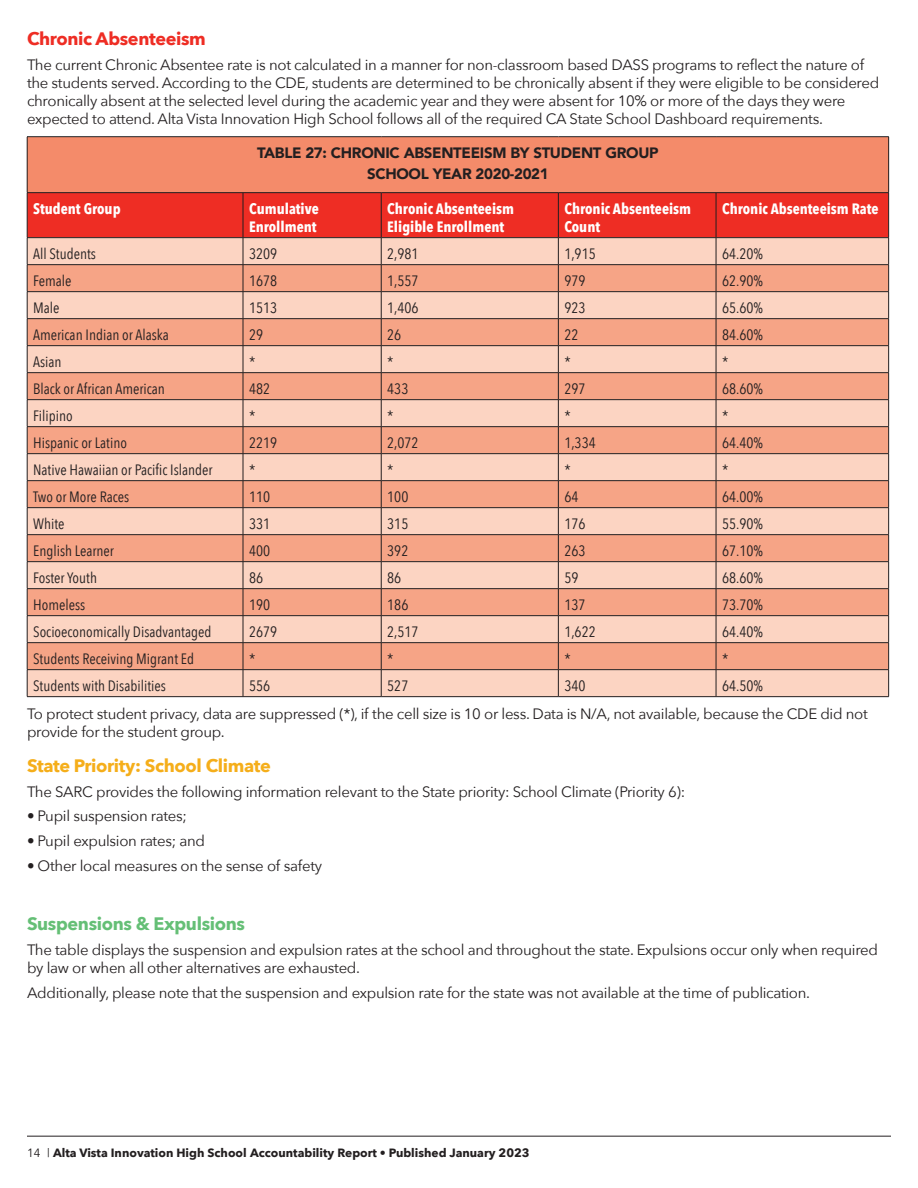
<style>
.page{position:relative;width:918px;height:1188px;background:#fff}
.page>*{position:absolute;margin:0;border:0;box-sizing:border-box;transform-origin:0 0}
.t1{font:700 18px "Avenir Next";letter-spacing:-.02em;color:#f5ae1a}
.t2{font:700 18px "Avenir Next";letter-spacing:-.02em;color:#65bf76}
.t3{font:700 18px "Avenir Next";letter-spacing:-.02em;color:#ee2d24}
.t4{font:15px/18px "Avenir Next";letter-spacing:-.02em;color:#231f20}
.t5{font:15px "Avenir Next Condensed";color:#231f20}
.t6{font:700 15px/18px "Avenir Next Condensed";color:#fff}
.t7{font:900 15px "Avenir";letter-spacing:-.02em;color:#231f20}
.t8{font:700 12px "Avenir Next";color:#231f20}
.s1{font-family:"Avenir";font-weight:400}
</style>
<div class="page">
<hr style="left:27px;top:1136px;width:864px;height:1px;background:#231f20">
<div style="left:27px;top:137px;width:862px;height:56px;background:#f48b6a"></div>
<hr style="left:27px;top:136px;width:216px;height:1px;background:#231f20">
<hr style="left:27px;top:137px;width:1px;height:55px;background:#231f20">
<hr style="left:243px;top:136px;width:138px;height:1px;background:#231f20">
<hr style="left:381px;top:136px;width:177px;height:1px;background:#231f20">
<hr style="left:558px;top:136px;width:158px;height:1px;background:#231f20">
<hr style="left:716px;top:136px;width:173px;height:1px;background:#231f20">
<hr style="left:888px;top:137px;width:1px;height:55px;background:#231f20">
<hr style="left:27px;top:192px;width:216px;height:1px;background:#231f20">
<hr style="left:243px;top:192px;width:138px;height:1px;background:#231f20">
<hr style="left:381px;top:192px;width:177px;height:1px;background:#231f20">
<hr style="left:558px;top:192px;width:158px;height:1px;background:#231f20">
<hr style="left:716px;top:192px;width:173px;height:1px;background:#231f20">
<svg style="left:27px;top:193px;width:862px;height:503px;background:#efaa94"></svg>
<hr style="left:27px;top:696px;width:216px;height:1px;background:#231f20">
<hr style="left:243px;top:696px;width:138px;height:1px;background:#231f20">
<hr style="left:381px;top:696px;width:177px;height:1px;background:#231f20">
<hr style="left:558px;top:696px;width:158px;height:1px;background:#231f20">
<hr style="left:716px;top:696px;width:173px;height:1px;background:#231f20">
<p class="t3" style="left:27px;top:23px;width:180px">Chronic Absenteeism</p>
<p class="t4" style="left:27px;top:55px;width:854px">The current Chronic Absentee rate is not calculated in a manner for non-classroom based DASS programs to reflect the nature of the students served. According to the CDE, students are determined to be chronically absent if they were eligible to be considered chronically absent at the selected level during the academic year and they were absent for 10% or more of the days they were expected to attend. Alta Vista Innovation High School follows all of the required CA State School Dashboard requirements.</p>
<p class="t7" style="left:257px;top:140px;width:403px">TABLE 27: CHRONIC ABSENTEEISM BY STUDENT GROUP</p>
<p class="t7" style="left:367px;top:161px;width:183px">SCHOOL YEAR 2020-2021</p>
<p class="t6" style="left:33px;top:199px;width:89px">Student Group</p>
<p class="t6" style="left:249px;top:199px;width:71px">Cumulative<br>Enrollment</p>
<p class="t6" style="left:387px;top:199px;width:128px">Chronic Absenteeism<br>Eligible Enrollment</p>
<p class="t6" style="left:564px;top:199px;width:128px">Chronic Absenteeism<br>Count</p>
<p class="t6" style="left:722px;top:199px;width:158px">Chronic Absenteeism Rate</p>
<p class="t5" style="left:33px;top:241px;width:64px">All Students</p>
<p class="t5" style="left:249px;top:241px;width:30px">3209</p>
<p class="t5" style="left:387px;top:241px;width:33px">2,981</p>
<p class="t5" style="left:564px;top:241px;width:33px">1,915</p>
<p class="t5" style="left:722px;top:241px;width:42px">64.20%</p>
<p class="t5" style="left:33px;top:268px;width:40px">Female</p>
<p class="t5" style="left:249px;top:268px;width:30px">1678</p>
<p class="t5" style="left:387px;top:268px;width:33px">1,557</p>
<p class="t5" style="left:564px;top:268px;width:23px">979</p>
<p class="t5" style="left:722px;top:268px;width:42px">62.90%</p>
<p class="t5" style="left:33px;top:295px;width:28px">Male</p>
<p class="t5" style="left:249px;top:295px;width:30px">1513</p>
<p class="t5" style="left:387px;top:295px;width:33px">1,406</p>
<p class="t5" style="left:564px;top:295px;width:23px">923</p>
<p class="t5" style="left:722px;top:295px;width:42px">65.60%</p>
<p class="t5" style="left:33px;top:322px;width:137px">American Indian or Alaska</p>
<p class="t5" style="left:249px;top:322px;width:16px">29</p>
<p class="t5" style="left:387px;top:322px;width:16px">26</p>
<p class="t5" style="left:564px;top:322px;width:16px">22</p>
<p class="t5" style="left:722px;top:322px;width:42px">84.60%</p>
<p class="t5" style="left:33px;top:349px;width:30px">Asian</p>
<p class="t5" style="left:249px;top:349px;width:8px">*</p>
<p class="t5" style="left:387px;top:349px;width:8px">*</p>
<p class="t5" style="left:564px;top:349px;width:8px">*</p>
<p class="t5" style="left:722px;top:349px;width:8px">*</p>
<p class="t5" style="left:33px;top:376px;width:133px">Black or African American</p>
<p class="t5" style="left:249px;top:376px;width:23px">482</p>
<p class="t5" style="left:387px;top:376px;width:23px">433</p>
<p class="t5" style="left:564px;top:376px;width:23px">297</p>
<p class="t5" style="left:722px;top:376px;width:42px">68.60%</p>
<p class="t5" style="left:33px;top:403px;width:41px">Filipino</p>
<p class="t5" style="left:249px;top:403px;width:8px">*</p>
<p class="t5" style="left:387px;top:403px;width:8px">*</p>
<p class="t5" style="left:564px;top:403px;width:8px">*</p>
<p class="t5" style="left:722px;top:403px;width:8px">*</p>
<p class="t5" style="left:33px;top:430px;width:95px">Hispanic or Latino</p>
<p class="t5" style="left:249px;top:430px;width:30px">2219</p>
<p class="t5" style="left:387px;top:430px;width:33px">2,072</p>
<p class="t5" style="left:564px;top:430px;width:33px">1,334</p>
<p class="t5" style="left:722px;top:430px;width:42px">64.40%</p>
<p class="t5" style="left:33px;top:457px;width:181px">Native Hawaiian or Pacific Islander</p>
<p class="t5" style="left:249px;top:457px;width:8px">*</p>
<p class="t5" style="left:387px;top:457px;width:8px">*</p>
<p class="t5" style="left:564px;top:457px;width:8px">*</p>
<p class="t5" style="left:722px;top:457px;width:8px">*</p>
<p class="t5" style="left:33px;top:484px;width:98px">Two or More Races</p>
<p class="t5" style="left:249px;top:484px;width:23px">110</p>
<p class="t5" style="left:387px;top:484px;width:23px">100</p>
<p class="t5" style="left:564px;top:484px;width:16px">64</p>
<p class="t5" style="left:722px;top:484px;width:42px">64.00%</p>
<p class="t5" style="left:33px;top:511px;width:33px">White</p>
<p class="t5" style="left:249px;top:511px;width:23px">331</p>
<p class="t5" style="left:387px;top:511px;width:23px">315</p>
<p class="t5" style="left:564px;top:511px;width:23px">176</p>
<p class="t5" style="left:722px;top:511px;width:42px">55.90%</p>
<p class="t5" style="left:33px;top:538px;width:82px">English Learner</p>
<p class="t5" style="left:249px;top:538px;width:23px">400</p>
<p class="t5" style="left:387px;top:538px;width:23px">392</p>
<p class="t5" style="left:564px;top:538px;width:23px">263</p>
<p class="t5" style="left:722px;top:538px;width:42px">67.10%</p>
<p class="t5" style="left:33px;top:565px;width:65px">Foster Youth</p>
<p class="t5" style="left:249px;top:565px;width:16px">86</p>
<p class="t5" style="left:387px;top:565px;width:16px">86</p>
<p class="t5" style="left:564px;top:565px;width:16px">59</p>
<p class="t5" style="left:722px;top:565px;width:42px">68.60%</p>
<p class="t5" style="left:33px;top:592px;width:53px">Homeless</p>
<p class="t5" style="left:249px;top:592px;width:23px">190</p>
<p class="t5" style="left:387px;top:592px;width:23px">186</p>
<p class="t5" style="left:564px;top:592px;width:23px">137</p>
<p class="t5" style="left:722px;top:592px;width:42px">73.70%</p>
<p class="t5" style="left:33px;top:619px;width:180px">Socioeconomically Disadvantaged</p>
<p class="t5" style="left:249px;top:619px;width:30px">2679</p>
<p class="t5" style="left:387px;top:619px;width:33px">2,517</p>
<p class="t5" style="left:564px;top:619px;width:33px">1,622</p>
<p class="t5" style="left:722px;top:619px;width:42px">64.40%</p>
<p class="t5" style="left:33px;top:646px;width:162px">Students Receiving Migrant Ed</p>
<p class="t5" style="left:249px;top:646px;width:8px">*</p>
<p class="t5" style="left:387px;top:646px;width:8px">*</p>
<p class="t5" style="left:564px;top:646px;width:8px">*</p>
<p class="t5" style="left:722px;top:646px;width:8px">*</p>
<p class="t5" style="left:33px;top:673px;width:134px">Students with Disabilities</p>
<p class="t5" style="left:249px;top:673px;width:23px">556</p>
<p class="t5" style="left:387px;top:673px;width:23px">527</p>
<p class="t5" style="left:564px;top:673px;width:23px">340</p>
<p class="t5" style="left:722px;top:673px;width:42px">64.50%</p>
<p class="t4" style="left:27px;top:704px;width:842px">To protect student privacy, data are suppressed (*), if the cell size is 10 or less. Data is N/A, not available, because the CDE did not provide for the student group.</p>
<p class="t1" style="left:27px;top:750px;width:245px">State Priority: School Climate</p>
<p class="t4" style="left:27px;top:782px;width:660px">The SARC provides the following information relevant to the State priority: School Climate (Priority 6):</p>
<p class="t4" style="left:27px;top:806px;width:162px">• Pupil suspension rates;</p>
<p class="t4" style="left:27px;top:831px;width:180px">• Pupil expulsion rates; and</p>
<p class="t4" style="left:27px;top:856px;width:297px">• Other local measures on the sense of safety</p>
<p class="t2" style="left:27px;top:908px;width:220px">Suspensions &amp; Expulsions</p>
<p class="t4" style="left:27px;top:940px;width:853px">The table displays the suspension and expulsion rates at the school and throughout the state. Expulsions occur only when required by law or when all other alternatives are exhausted.</p>
<p class="t4" style="left:27px;top:983px;width:785px">Additionally, please note that the suspension and expulsion rate for the state was not available at the time of publication.</p>
<p class="t8" style="left:27px;top:1142px;width:504px"><span class="s1">14 |</span> Alta Vista Innovation High School Accountability Report • Published January 2023</p>
</div>
